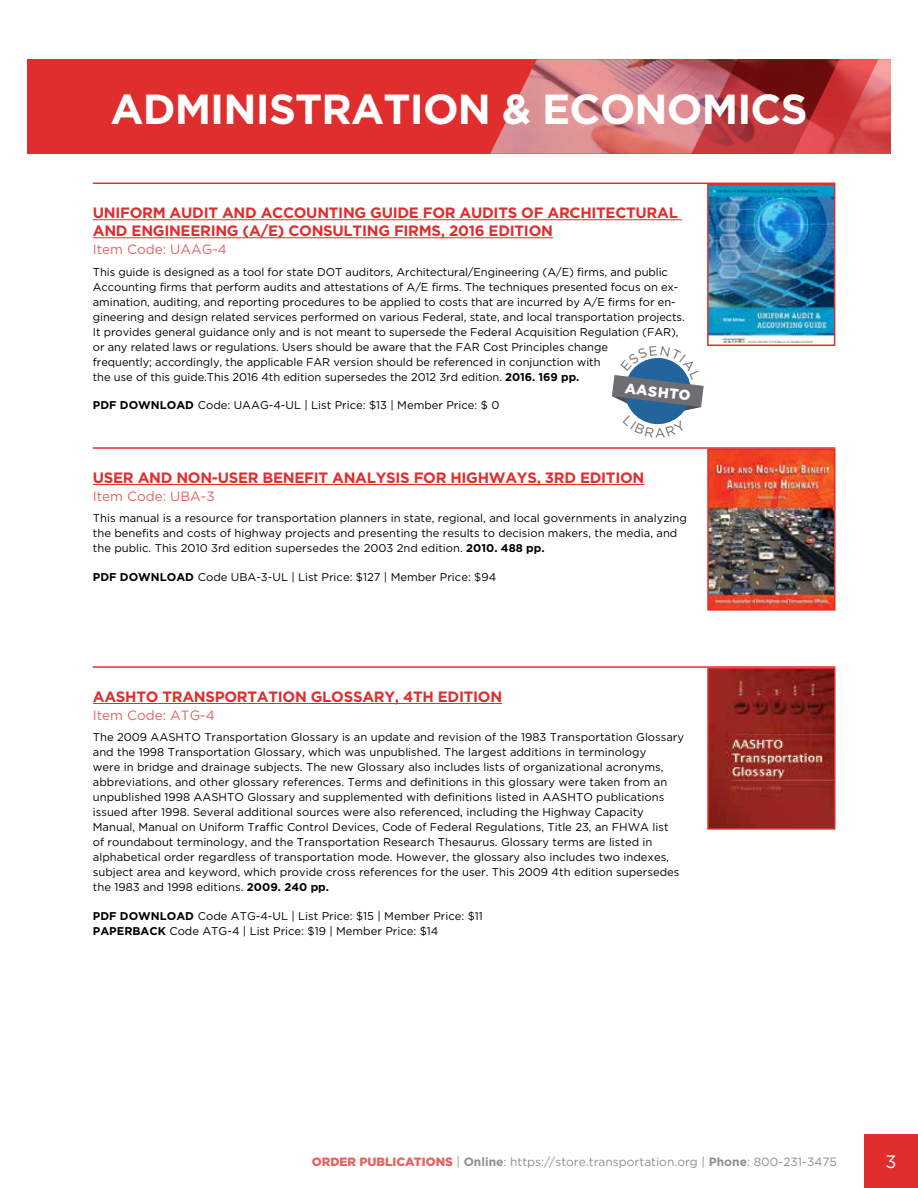
<style>
.page{position:relative;width:918px;height:1188px;background:#fff}
.page>*{position:absolute;margin:0;border:0;box-sizing:border-box;transform-origin:0 0}
.t1{font:700 42px "Gotham";letter-spacing:-.02em;color:#fff}
.t2{font:18px "Gotham";color:#fff}
.t3{font:700 15px/18px "Gotham";letter-spacing:-.02em;color:#e02e2e}
.t4{font:900 14.25px "Gotham";color:#fff}
.t5{font:13.5px "Gotham";color:#e86262}
.t6{font:12px "Gotham";color:#879196}
.t7{font:11.25px/15px "Gotham";color:#000}
.s1{font-weight:700}
.s2{font-weight:900;color:#e86262}
</style>
<div class="page">
<div style="left:864px;top:1134px;width:54px;height:54px;background:#e02e2e"></div>
<svg style="left:27px;top:59px;width:864px;height:95px;background:#d54345"></svg>
<hr style="left:93px;top:183px;width:742px;height:1px;background:#e02e2e">
<hr style="left:93px;top:220px;width:589px;height:1px;background:#e02e2e">
<hr style="left:93px;top:238px;width:460px;height:1px;background:#e02e2e">
<hr style="left:93px;top:447px;width:742px;height:2px;background:#e02e2e">
<hr style="left:93px;top:484px;width:551px;height:1px;background:#e02e2e">
<hr style="left:93px;top:666px;width:742px;height:2px;background:#e02e2e">
<hr style="left:93px;top:703px;width:409px;height:1px;background:#e02e2e">
<img style="left:707px;top:448px;width:129px;height:163px">
<svg style="left:707px;top:667px;width:129px;height:163px;background:#952c26"></svg>
<img style="left:612px;top:183px;width:224px;height:242px">
<h1 class="t1" style="left:110px;top:85px;width:699px">ADMINISTRATION &amp; ECONOMICS</h1>
<h3 class="t3" style="left:93px;top:203px;width:587px">UNIFORM AUDIT AND ACCOUNTING GUIDE FOR AUDITS OF ARCHITECTURAL<br>AND ENGINEERING (A/E) CONSULTING FIRMS, 2016 EDITION</h3>
<p class="t5" style="left:93px;top:242px;width:136px">Item Code: UAAG-4</p>
<p class="t7" style="left:93px;top:264px;width:594px">This guide is designed as a tool for state DOT auditors, Architectural/Engineering (A/E) firms, and public Accounting firms that perform audits and attestations of A/E firms. The techniques presented focus on ex&shy;amination, auditing, and reporting procedures to be applied to costs that are incurred by A/E firms for en&shy;gineering and design related services performed on various Federal, state, and local transportation projects.<br>It provides general guidance only and is not meant to supersede the Federal Acquisition Regulation (FAR), or any related laws or regulations. Users should be aware that the FAR Cost Principles change<br>frequently; accordingly, the applicable FAR version should be referenced in conjunction with<br>the use of this guide.This 2016 4th edition supersedes the 2012 3rd edition. <span class="s1">2016. 169 pp.</span></p>
<p class="t7" style="left:93px;top:397px;width:408px"><span class="s1">PDF DOWNLOAD</span> Code: UAAG-4-UL | List Price: $13 | Member Price: $ 0</p>
<p class="t4" style="left:626px;top:380px;width:67px;rotate:7deg">AASHTO</p>
<h3 class="t3" style="left:93px;top:468px;width:553px">USER AND NON-USER BENEFIT ANALYSIS FOR HIGHWAYS, 3RD EDITION</h3>
<p class="t5" style="left:93px;top:488px;width:123px">Item Code: UBA-3</p>
<p class="t7" style="left:93px;top:511px;width:596px">This manual is a resource for transportation planners in state, regional, and local governments in analyzing the benefits and costs of highway projects and presenting the results to decision makers, the media, and the public. This 2010 3rd edition supersedes the 2003 2nd edition. <span class="s1">2010. 488 pp.</span></p>
<p class="t7" style="left:93px;top:569px;width:405px"><span class="s1">PDF DOWNLOAD</span> Code UBA-3-UL | List Price: $127 | Member Price: $94</p>
<h3 class="t3" style="left:93px;top:687px;width:411px">AASHTO TRANSPORTATION GLOSSARY, 4TH EDITION</h3>
<p class="t5" style="left:93px;top:707px;width:123px">Item Code: ATG-4</p>
<p class="t7" style="left:93px;top:730px;width:593px">The 2009 AASHTO Transportation Glossary is an update and revision of the 1983 Transportation Glossary and the 1998 Transportation Glossary, which was unpublished. The largest additions in terminology<br>were in bridge and drainage subjects. The new Glossary also includes lists of organizational acronyms, abbreviations, and other glossary references. Terms and definitions in this glossary were taken from an unpublished 1998 AASHTO Glossary and supplemented with definitions listed in AASHTO publications issued after 1998. Several additional sources were also referenced, including the Highway Capacity Manual, Manual on Uniform Traffic Control Devices, Code of Federal Regulations, Title 23, an FHWA list<br>of roundabout terminology, and the Transportation Research Thesaurus. Glossary terms are listed in alphabetical order regardless of transportation mode. However, the glossary also includes two indexes, subject area and keyword, which provide cross references for the user. This 2009 4th edition supersedes the 1983 and 1998 editions. <span class="s1">2009. 240 pp.</span></p>
<p class="t7" style="left:93px;top:908px;width:392px"><span class="s1">PDF DOWNLOAD</span> Code ATG-4-UL | List Price: $15 | Member Price: $11<br><span class="s1">PAPERBACK</span> Code ATG-4 | List Price: $19 | Member Price: $14</p>
<p class="t6" style="left:312px;top:1155px;width:527px"><span class="s2">ORDER PUBLICATIONS</span> | <span class="s1">Online</span>: https://store.transportation.org | <span class="s1">Phone</span>: 800-231-3475</p>
<h2 class="t2" style="left:885px;top:1152px;width:13px">3</h2>
</div>
